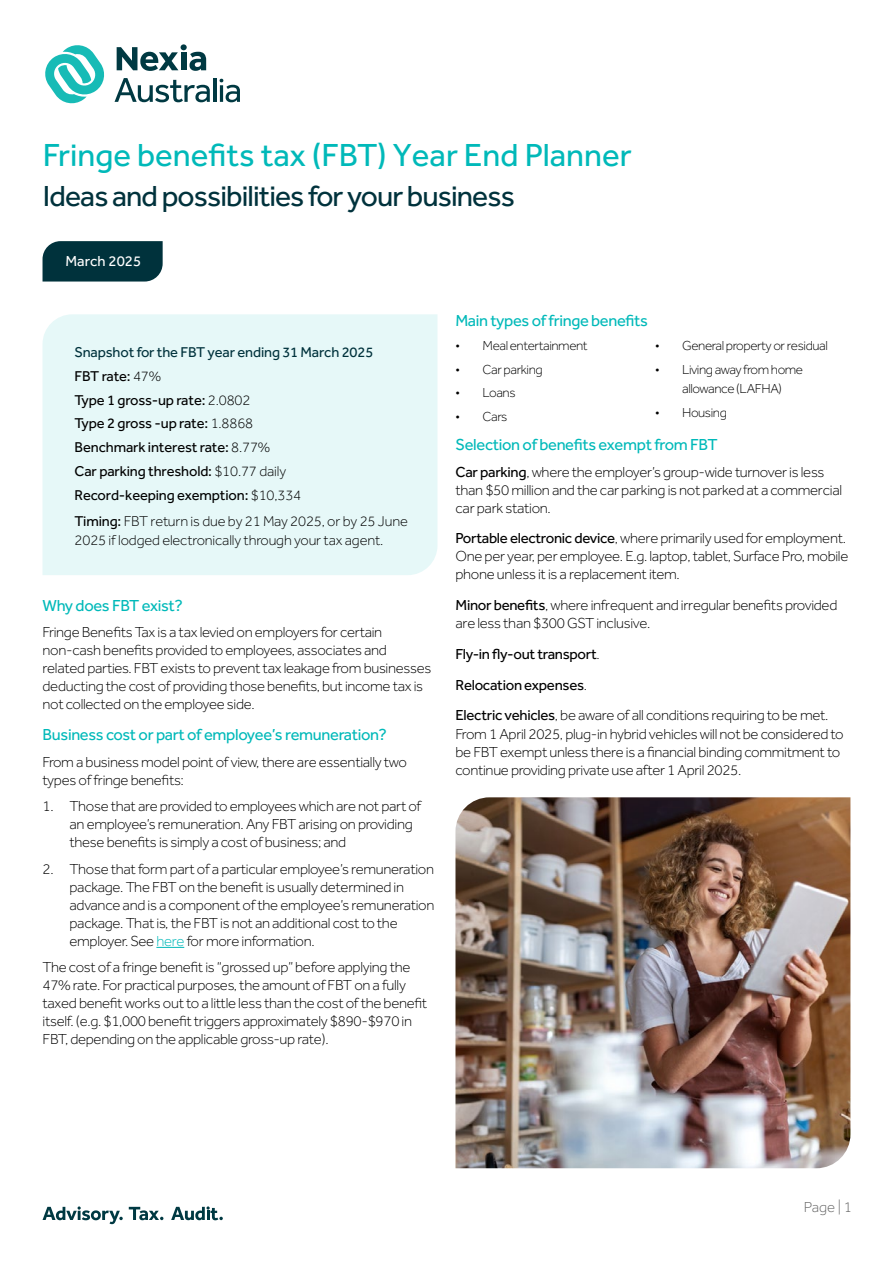
<style>
.page{position:relative;width:893px;height:1263px;background:#fff}
.page>*{position:absolute;margin:0;border:0;box-sizing:border-box;transform-origin:0 0}
.t1{font:33px "Effra";color:#00b9b9}
.t2{font:30px "Effra";letter-spacing:-.03em;color:#00323c}
.t3{font:16.5px "Effra";letter-spacing:-.02em;color:#00b9b9}
.t4{font:300 15px/18px "Effra";letter-spacing:-.02em;color:#000}
.t5{font:15px/30.8px "Effra";letter-spacing:-.02em;color:#000}
.t6{font:15px "Effra";color:#fff}
.t7{font:300 15px "Effra";color:#666}
.t8{font:14.7px/23.7px "Effra";letter-spacing:-.01em;color:#000}
.t9{font:300 14.7px/19.5px "Effra";letter-spacing:-.01em;color:#000}
.t10{font:300 13.5px/19.5px "Effra";letter-spacing:-.03em;color:#000;text-align:center}
.s1{color:#00323c}
.s2{font-weight:300}
.s3{font-weight:400}
.s4{color:#00b8b8}
</style>
<div class="page">
<svg style="left:171px;top:1206px;width:52px;height:14px"></svg>
<svg style="left:43px;top:1206px;width:80px;height:18px"></svg>
<svg style="left:129px;top:1207px;width:34px;height:13px"></svg>
<img style="left:455px;top:797px;width:395px;height:371px">
<div style="left:43px;top:314px;width:394px;height:261px;background:#e6f8f8"></div>
<svg style="left:156px;top:947px;width:28px;height:1px"></svg>
<svg style="left:43px;top:241px;width:120px;height:41px;background:#0b3b44"></svg>
<svg style="left:45px;top:45px;width:60px;height:59px"></svg>
<svg style="left:115px;top:78px;width:95px;height:24px"></svg>
<hr style="left:213px;top:78px;width:3px;height:24px;background:#003942">
<svg style="left:220px;top:79px;width:20px;height:23px"></svg>
<svg style="left:117px;top:44px;width:89px;height:27px"></svg>
<h1 class="t1" style="left:43px;top:136px;width:590px">Fringe benefits tax (FBT) Year End Planner</h1>
<h2 class="t2" style="left:43px;top:178px;width:473px">Ideas and possibilities for your business</h2>
<p class="t6" style="left:66px;top:252px;width:77px">March 2025</p>
<p class="t8" style="left:75px;top:340px;width:300px"><span class="s1">Snapshot for the FBT year ending 31 March 2025<br></span>FBT rate: <span class="s2">47%<br></span>Type 1 gross-up rate: <span class="s2">2.0802<br></span>Type 2 gross -up rate: <span class="s2">1.8868<br></span>Benchmark interest rate: <span class="s2">8.77%<br></span>Car parking threshold: <span class="s2">$10.77 daily<br></span>Record-keeping exemption: <span class="s2">$10,334</span></p>
<p class="t9" style="left:75px;top:511px;width:335px"><span class="s3">Timing:</span> FBT return is due by 21 May 2025, or by 25 June<br>2025 if lodged electronically through your tax agent.</p>
<p class="t3" style="left:43px;top:596px;width:142px">Why does FBT exist?</p>
<p class="t4" style="left:43px;top:623px;width:390px">Fringe Benefits Tax is a tax levied on employers for certain non-cash benefits provided to employees, associates and related parties. FBT exists to prevent tax leakage from businesses deducting the cost of providing those benefits, but income tax is not collected on the employee side.</p>
<p class="t3" style="left:43px;top:725px;width:346px">Business cost or part of employee’s remuneration?</p>
<p class="t4" style="left:43px;top:752px;width:366px">From a business model point of view, there are essentially two types of fringe benefits:</p>
<p class="t4" style="left:70px;top:797px;width:353px;text-indent:-27px">1. Those that are provided to employees which are not part of an employee’s remuneration. Any FBT arising on providing these benefits is simply a cost of business; and</p>
<p class="t4" style="left:70px;top:859px;width:366px;text-indent:-27px">2. Those that form part of a particular employee’s remuneration package. The FBT on the benefit is usually determined in advance and is a component of the employee’s remuneration package. That is, the FBT is not an additional cost to the employer. See <span class="s4">here</span> for more information.</p>
<p class="t4" style="left:43px;top:958px;width:386px">The cost of a fringe benefit is “grossed up” before applying the 47% rate. For practical purposes, the amount of FBT on a fully taxed benefit works out to a little less than the cost of the benefit itself. (e.g. $1,000 benefit triggers approximately $890-$970 in FBT, depending on the applicable gross-up rate).</p>
<p class="t3" style="left:455px;top:311px;width:194px">Main types of fringe benefits</p>
<p class="t10" style="left:455px;top:336px;width:134px">• Meal entertainment</p>
<p class="t10" style="left:455px;top:359px;width:89px">• Car parking</p>
<p class="t10" style="left:455px;top:383px;width:62px">• Loans</p>
<p class="t10" style="left:455px;top:407px;width:53px">• Cars</p>
<p class="t10" style="left:655px;top:336px;width:174px">• General property or residual</p>
<p class="t10" style="left:655px;top:359px;width:150px">• Living away from home allowance (LAFHA)</p>
<p class="t10" style="left:655px;top:403px;width:73px">• Housing</p>
<p class="t3" style="left:455px;top:435px;width:264px">Selection of benefits exempt from FBT</p>
<p class="t4" style="left:455px;top:463px;width:388px"><span class="s3">Car parking</span>, where the employer’s group-wide turnover is less than $50 million and the car parking is not parked at a commercial car park station.</p>
<p class="t4" style="left:455px;top:529px;width:394px"><span class="s3">Portable electronic device</span>, where primarily used for employment.<br>One per year, per employee. E.g. laptop, tablet, Surface Pro, mobile phone unless it is a replacement item.</p>
<p class="t4" style="left:455px;top:596px;width:383px"><span class="s3">Minor benefits</span>, where infrequent and irregular benefits provided are less than $300 GST inclusive.</p>
<p class="t5" style="left:455px;top:638px;width:374px">Fly-in fly-out transport<span class="s2">.<br></span>Relocation expenses<span class="s2">.<br></span>Electric vehicles<span class="s2">, be aware of all conditions requiring to be met.</span></p>
<p class="t4" style="left:455px;top:724px;width:390px">From 1 April 2025, plug-in hybrid vehicles will not be considered to be FBT exempt unless there is a financial binding commitment to continue providing private use after 1 April 2025.</p>
<p class="t7" style="left:804px;top:1198px;width:50px">Page | 1</p>
</div>
